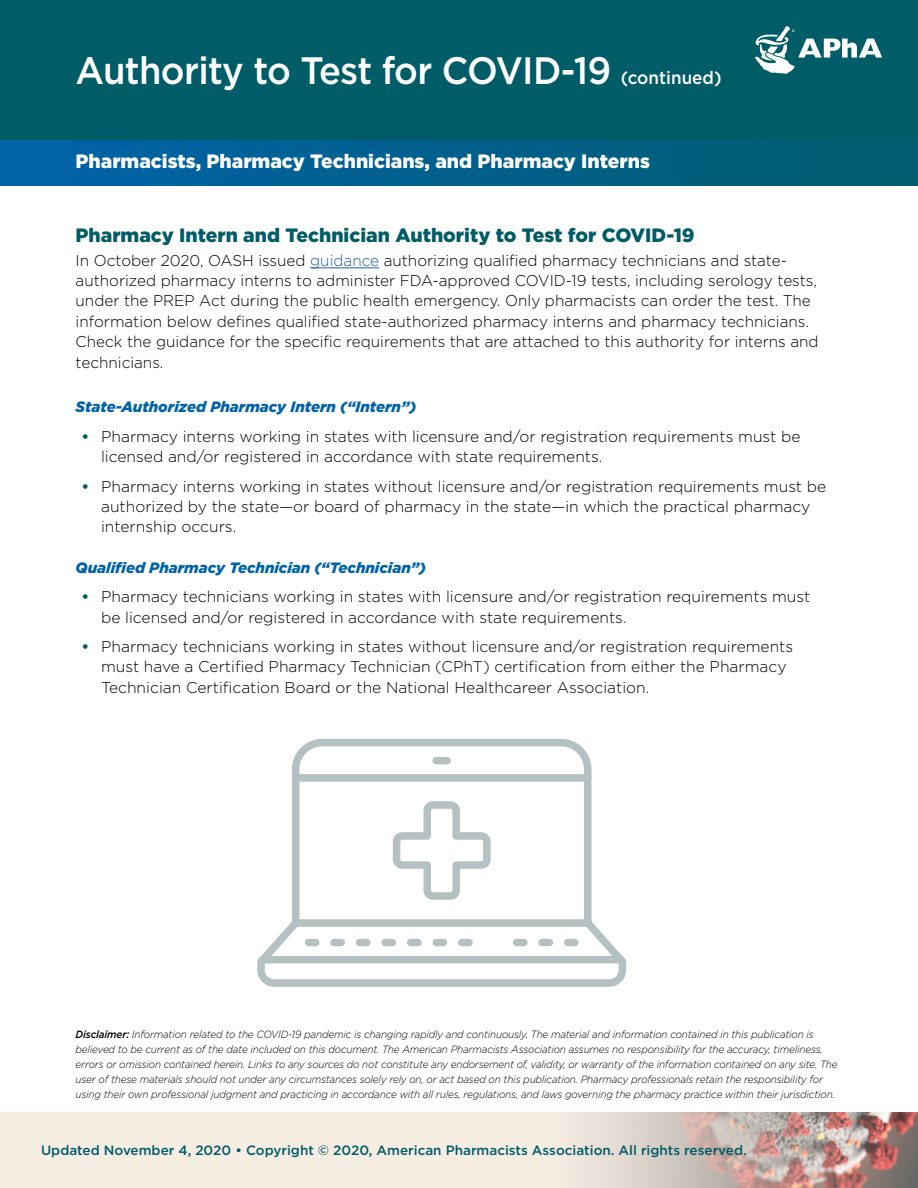
<style>
.page{position:relative;width:918px;height:1188px;background:#fff}
.page>*{position:absolute;margin:0;border:0;box-sizing:border-box;transform-origin:0 0}
.t1{font:500 38.1px "Gotham";letter-spacing:-.02em;color:#fff;scale:.95 1}
.t2{font:900 19.35px "Gotham";color:#005c67}
.t3{font:900 19.35px "Gotham";color:#fff}
.t4{font:300 15.6px/20.4px "Gotham";color:#000}
.t5{font:italic 900 15px "Gotham";color:#0063a5}
.t6{font:500 13.5px "Gotham";color:#005c67}
.t7{font:italic 300 10.5px/15px "Gotham";letter-spacing:-.015em;color:#000;scale:.95 1}
.s1{font-size:18px}
.s2{color:#215e9e}
.s3{font-weight:700;color:#005c67}
.s4{font-weight:500}
</style>
<div class="page">
<div style="left:0;top:1112px;width:918px;height:76px;background:#f6ede3"></div>
<img style="left:592px;top:1112px;width:326px;height:76px">
<hr style="left:310px;top:268px;width:69px;height:1px;background:#215e9e">
<div style="left:0;top:0;width:918px;height:185px;background:#005c67"></div>
<svg style="left:755px;top:26px;width:127px;height:48px"></svg>
<div style="left:0;top:140px;width:918px;height:45px;background:linear-gradient(to right,#0063a9,#005c6e)"></div>
<svg style="left:257px;top:739px;width:370px;height:248px"></svg>
<h1 class="t1" style="left:76px;top:46px;width:682px">Authority to Test for COVID-19 <span class="s1">(continued)</span></h1>
<p class="t3" style="left:76px;top:150px;width:576px">Pharmacists, Pharmacy Technicians, and Pharmacy Interns</p>
<p class="t2" style="left:76px;top:224px;width:621px">Pharmacy Intern and Technician Authority to Test for COVID-19</p>
<p class="t4" style="left:76px;top:250px;width:744px">In October 2020, OASH issued <span class="s2">guidance</span> authorizing qualified pharmacy technicians and state&shy;authorized pharmacy interns to administer FDA-approved COVID-19 tests, including serology tests, under the PREP Act during the public health emergency. Only pharmacists can order the test. The information below defines qualified state-authorized pharmacy interns and pharmacy technicians.<br>Check the guidance for the specific requirements that are attached to this authority for interns and technicians.</p>
<p class="t5" style="left:76px;top:398px;width:342px">State-Authorized Pharmacy Intern (“Intern”)</p>
<p class="t4" style="left:101px;top:426px;width:701px;text-indent:-19px"><span class="s3">•</span> Pharmacy interns working in states with licensure and/or registration requirements must be licensed and/or registered in accordance with state requirements.</p>
<p class="t4" style="left:101px;top:476px;width:727px;text-indent:-19px"><span class="s3">•</span> Pharmacy interns working in states without licensure and/or registration requirements must be authorized by the state—or board of pharmacy in the state—in which the practical pharmacy internship occurs.</p>
<p class="t5" style="left:76px;top:559px;width:352px">Qualified Pharmacy Technician (“Technician”)</p>
<p class="t4" style="left:101px;top:586px;width:711px;text-indent:-19px"><span class="s3">•</span> Pharmacy technicians working in states with licensure and/or registration requirements must be licensed and/or registered in accordance with state requirements.</p>
<p class="t4" style="left:101px;top:636px;width:694px;text-indent:-19px"><span class="s3">•</span> Pharmacy technicians working in states without licensure and/or registration requirements must have a Certified Pharmacy Technician (CPhT) certification from either the Pharmacy<br>Technician Certification Board or the National Healthcareer Association.</p>
<p class="t7" style="left:76px;top:1027px;width:804px"><span class="s4">Disclaimer:</span> Information related to the COVID-19 pandemic is changing rapidly and continuously. The material and information contained in this publication is believed to be current as of the date included on this document. The American Pharmacists Association assumes no responsibility for the accuracy, timeliness, errors or omission contained herein. Links to any sources do not constitute any endorsement of, validity, or warranty of the information contained on any site. The user of these materials should not under any circumstances solely rely on, or act based on this publication. Pharmacy professionals retain the responsibility for using their own professional judgment and practicing in accordance with all rules, regulations, and laws governing the pharmacy practice within their jurisdiction.</p>
<p class="t6" style="left:41px;top:1142px;width:707px">Updated November 4, 2020 • Copyright © 2020, American Pharmacists Association. All rights reserved.</p>
</div>
